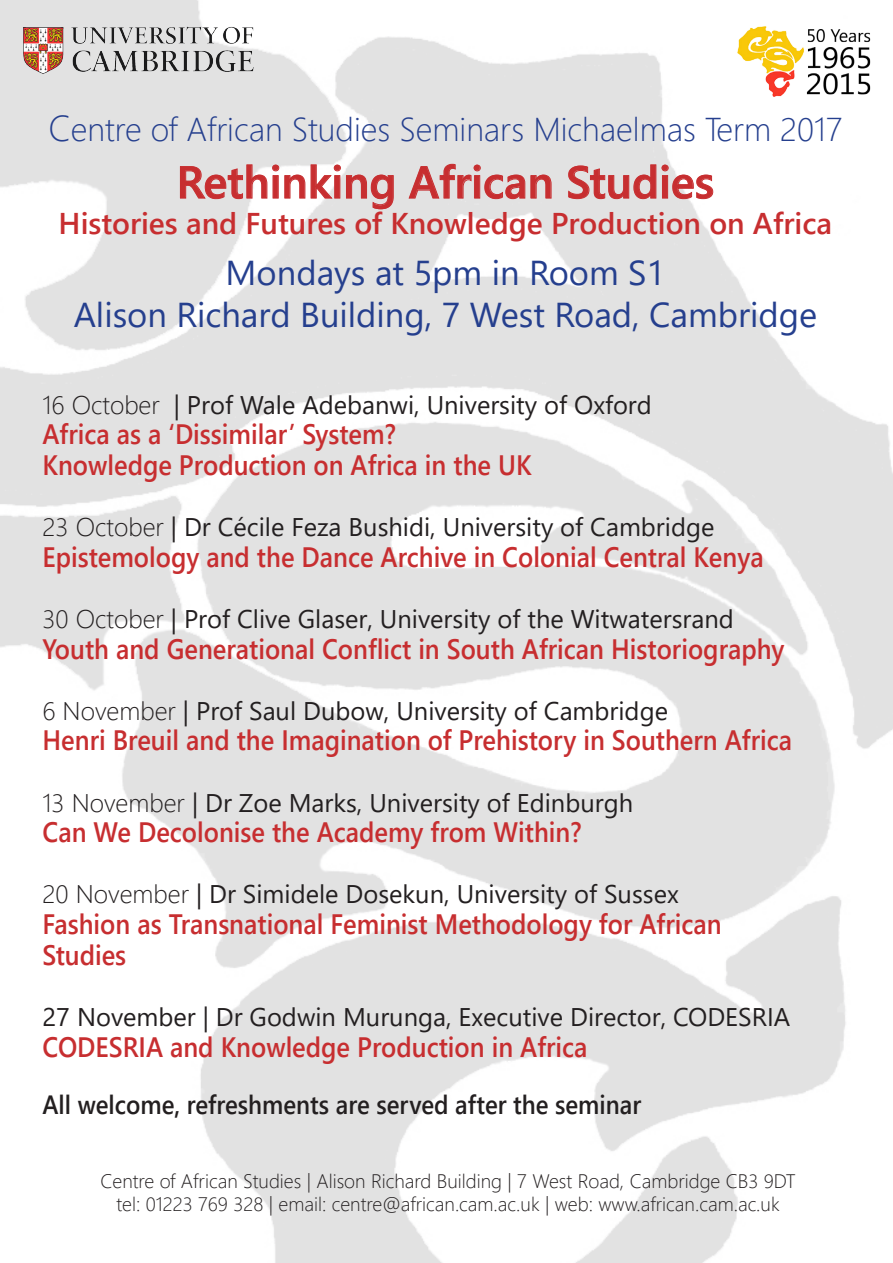
<style>
.page{position:relative;width:893px;height:1263px;background:#fff}
.page>*{position:absolute;margin:0;border:0;box-sizing:border-box;transform-origin:0 0}
.t1{font:600 45px "Segoe UI";color:#c72e30}
.t2{font:34.5px "Segoe UI";color:#253f8e}
.t3{font:300 33px "Segoe UI";color:#253f8e}
.t4{font:600 30px "Segoe UI";color:#c72e30}
.t5{font:600 28.05px "Segoe UI";color:#c72e30;scale:.91 1}
.t6{font:600 26.4px "Segoe UI";color:#231f20;scale:.91 1}
.t7{font:25.5px "Segoe UI";color:#231f20}
.t8{font:300 19.5px "Segoe UI";color:#231f20}
.s1{font-size:36px}
.s2{font-weight:300}
</style>
<div class="page">
<img style="left:737px;top:26px;width:134px;height:71px">
<svg style="left:180px;top:164px;width:214px;height:45px"></svg>
<svg style="left:409px;top:164px;width:143px;height:35px;background:#ddc6c6"></svg>
<svg style="left:568px;top:164px;width:145px;height:35px"></svg>
<img style="left:21px;top:26px;width:234px;height:50px">
<p class="t3" style="left:48px;top:103px;width:796px"><span class="s1">C</span>entre of African Studies Seminars Michaelmas Term 2017</p>
<p class="t1" style="left:177px;top:146px;width:539px">Rethinking African Studies</p>
<p class="t4" style="left:59px;top:199px;width:775px">Histories and Futures of Knowledge Production on Africa</p>
<p class="t2" style="left:226px;top:245px;width:441px">Mondays at 5pm in Room S1</p>
<p class="t2" style="left:74px;top:287px;width:745px">Alison Richard Building, 7 West Road, Cambridge</p>
<p class="t7" style="left:43px;top:384px;width:611px"><span class="s2">16 October</span> | Prof Wale Adebanwi, University of Oxford</p>
<p class="t5" style="left:43px;top:412px;width:390px">Africa as a ‘Dissimilar’ System?</p>
<p class="t5" style="left:43px;top:442px;width:539px">Knowledge Production on Africa in the UK</p>
<p class="t7" style="left:43px;top:507px;width:673px"><span class="s2">23 October</span> | Dr Cécile Feza Bushidi, University of Cambridge</p>
<p class="t5" style="left:43px;top:534px;width:794px">Epistemology and the Dance Archive in Colonial Central Kenya</p>
<p class="t7" style="left:43px;top:598px;width:693px"><span class="s2">30 October</span> | Prof Clive Glaser, University of the Witwatersrand</p>
<p class="t5" style="left:43px;top:626px;width:817px">Youth and Generational Conflict in South African Historiography</p>
<p class="t7" style="left:43px;top:690px;width:627px"><span class="s2">6 November</span> | Prof Saul Dubow, University of Cambridge</p>
<p class="t5" style="left:43px;top:718px;width:825px">Henri Breuil and the Imagination of Prehistory in Southern Africa</p>
<p class="t7" style="left:43px;top:782px;width:592px"><span class="s2">13 November</span> | Dr Zoe Marks, University of Edinburgh</p>
<p class="t5" style="left:43px;top:810px;width:594px">Can We Decolonise the Academy from Within?</p>
<p class="t7" style="left:43px;top:874px;width:638px"><span class="s2">20 November</span> | Dr Simidele Dosekun, University of Sussex</p>
<p class="t5" style="left:43px;top:901px;width:748px">Fashion as Transnational Feminist Methodology for African</p>
<p class="t5" style="left:43px;top:932px;width:94px">Studies</p>
<p class="t7" style="left:43px;top:996px;width:749px">27 November | Dr Godwin Murunga, Executive Director, CODESRIA</p>
<p class="t5" style="left:43px;top:1024px;width:600px">CODESRIA and Knowledge Production in Africa</p>
<p class="t6" style="left:43px;top:1083px;width:659px">All welcome, refreshments are served after the seminar</p>
<p class="t8" style="left:100px;top:1165px;width:697px">Centre of African Studies | Alison Richard Building | 7 West Road, Cambridge CB3 9DT</p>
<p class="t8" style="left:116px;top:1189px;width:665px">tel: 01223 769 328 | email: centre@african.cam.ac.uk | web: www.african.cam.ac.uk</p>
</div>
